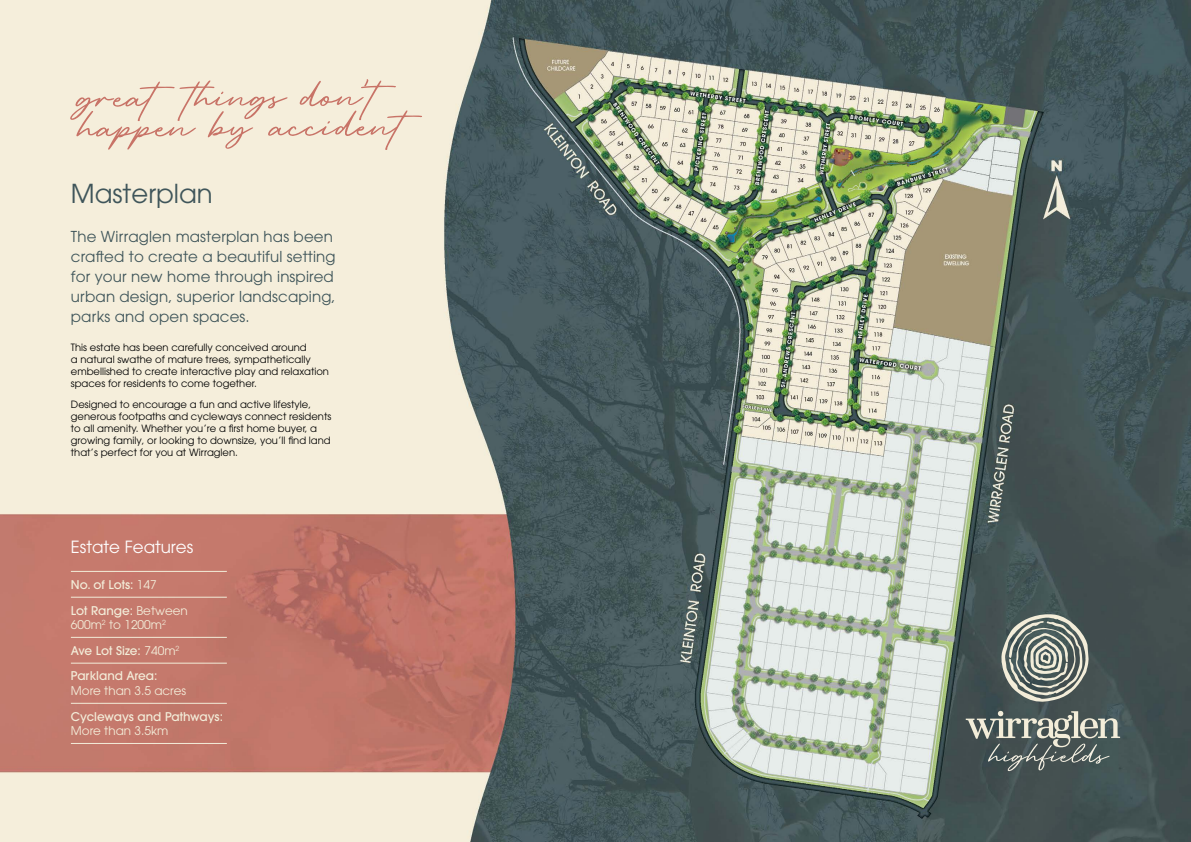
<style>
.page{position:relative;width:1191px;height:842px;background:#fff}
.page>*{position:absolute;margin:0;border:0;box-sizing:border-box;transform-origin:0 0}
.t1{font:75px "Retro Signature";color:#c87367}
.t2{font:26px "ITC Avant Garde Pro";color:#3f555a}
.t3{font:16.7px "ITC Avant Garde Pro";color:#fff}
.t4{font:15px/20px "ITC Avant Garde Pro";letter-spacing:.01em;color:#3f555a}
.t5{font:500 12px/25.8px "ITC Avant Garde Pro";color:#f3edd9}
.t6{font:12px "ITC Avant Garde Pro";color:#f3edd9}
.t7{font:10px/12px "ITC Avant Garde Pro";color:#000}
.s1{font-weight:400}
</style>
<div class="page">
<img style="left:0;top:0;width:1191px;height:842px">
<hr style="left:71px;top:571px;width:156px;height:1px;background:#f3edd9">
<hr style="left:71px;top:597px;width:156px;height:1px;background:#f3edd9">
<hr style="left:71px;top:637px;width:156px;height:1px;background:#f3edd9">
<hr style="left:71px;top:663px;width:156px;height:1px;background:#f3edd9">
<hr style="left:71px;top:703px;width:156px;height:1px;background:#f3edd9">
<hr style="left:71px;top:743px;width:156px;height:1px;background:#f3edd9">
<svg style="left:965px;top:711px;width:155px;height:60px;background:#67716e"></svg>
<svg style="left:1000px;top:614px;width:90px;height:88px;background:#7e8680"></svg>
<h1 class="t1" style="left:79px;top:52px;width:303px">great things don’t</h1>
<h1 class="t1" style="left:79px;top:82px;width:329px">happen by accident</h1>
<h2 class="t2" style="left:71px;top:177px;width:143px">Masterplan</h2>
<h3 class="t4" style="left:71px;top:227px;width:266px">The Wirraglen masterplan has been crafted to create a beautiful setting for your new home through inspired urban design, superior landscaping, parks and open spaces.</h3>
<p class="t7" style="left:71px;top:342px;width:260px">This estate has been carefully conceived around<br>a natural swathe of mature trees, sympathetically embellished to create interactive play and relaxation spaces for residents to come together.</p>
<p class="t7" style="left:71px;top:398px;width:262px">Designed to encourage a fun and active lifestyle, generous footpaths and cycleways connect residents to all amenity. Whether you’re a first home buyer, a growing family, or looking to downsize, you’ll find land that’s perfect for you at Wirraglen.</p>
<h3 class="t3" style="left:71px;top:537px;width:124px">Estate Features</h3>
<p class="t5" style="left:71px;top:571px;width:118px">No. of Lots: <span class="s1">147<br></span>Lot Range: <span class="s1">Between</span></p>
<p class="t5" style="left:71px;top:611px;width:110px"><span class="s1">600m</span><sup>2</sup> <span class="s1">to 1200m</span><sup>2<br></sup>Ave Lot Size: <span class="s1">740m</span><sup>2<br></sup>Parkland Area:</p>
<p class="t6" style="left:71px;top:683px;width:117px">More than 3.5 acres</p>
<p class="t5" style="left:71px;top:703px;width:154px">Cycleways and Pathways:</p>
<p class="t6" style="left:71px;top:723px;width:99px">More than 3.5km</p>
</div>
